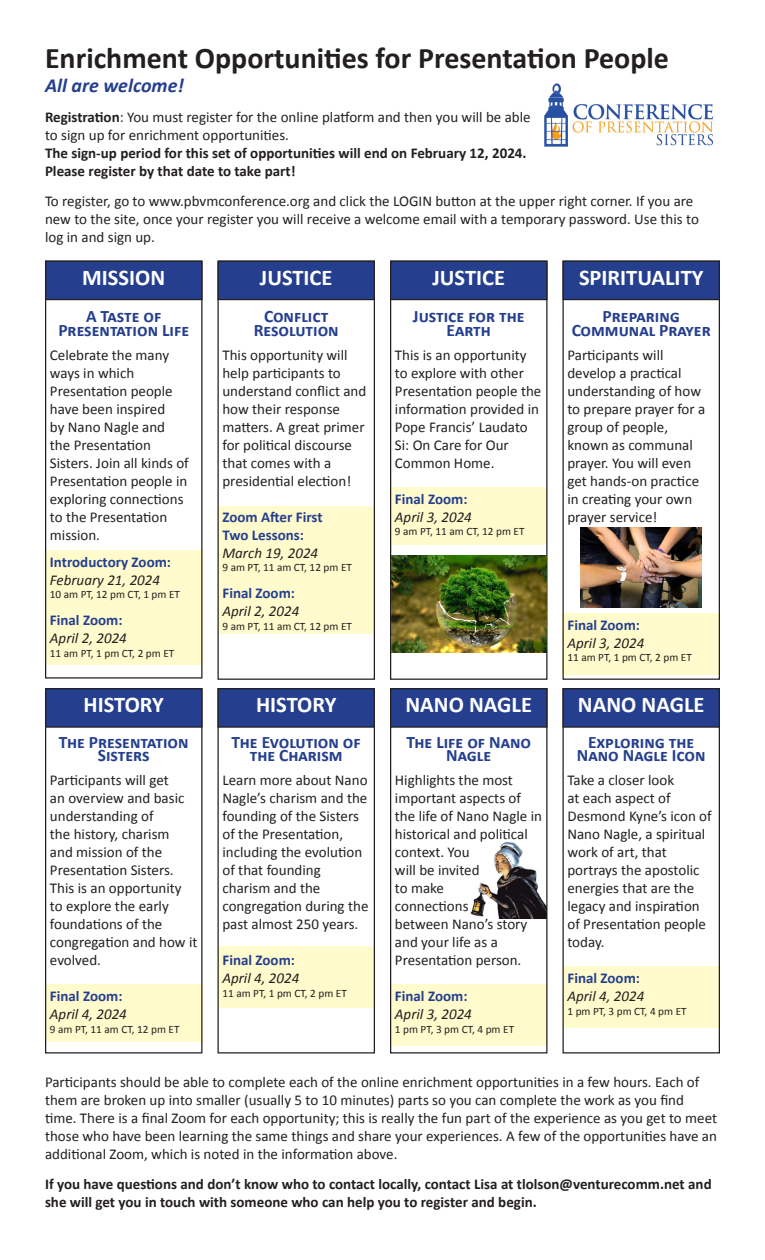
<style>
.page{position:relative;width:765px;height:1260px;background:#fff}
.page>*{position:absolute;margin:0;border:0;box-sizing:border-box;transform-origin:0 0}
.t1{font:700 30px "Calibri";color:#231f20}
.t2{font:700 22.5px "Calibri";color:#fff}
.t3{font:italic 700 20px "Calibri";color:#253f8e}
.t4{font:700 17.5px/13.8px "Calibri";color:#253f8e;text-align:center}
.t5{font:15px/18px "Calibri";color:#231f20}
.t6{font:700 15px/18px "Calibri";color:#231f20}
.t7{font:700 15px/18px "Calibri";color:#253f8e}
.t8{font:italic 15px "Calibri";color:#231f20}
.t9{font:11.25px "Calibri";color:#231f20}
.s1{font-weight:400}
</style>
<div class="page">
<div style="left:564px;top:966px;width:156px;height:61px;background:#fffbcc"></div>
<div style="left:390px;top:984px;width:158px;height:61px;background:#fffbcc"></div>
<div style="left:219px;top:946px;width:156px;height:62px;background:#fffbcc"></div>
<img style="left:470px;top:842px;width:76px;height:76px">
<div style="left:45px;top:984px;width:157px;height:57px;background:#fffbcc"></div>
<div style="left:562px;top:614px;width:158px;height:61px;background:#fffbcc"></div>
<div style="left:390px;top:488px;width:158px;height:57px;background:#fffbcc"></div>
<div style="left:219px;top:507px;width:156px;height:127px;background:#fffbcc"></div>
<div style="left:45px;top:551px;width:157px;height:114px;background:#fffbcc"></div>
<div style="left:45px;top:261px;width:157px;height:418px;border:1px solid #231f20"></div>
<div style="left:218px;top:261px;width:157px;height:419px;border:1px solid #231f20"></div>
<div style="left:390px;top:261px;width:158px;height:419px;border:1px solid #231f20"></div>
<div style="left:562px;top:261px;width:158px;height:419px;border:1px solid #231f20"></div>
<div style="left:46px;top:261px;width:156px;height:39px;background:#253f8e"></div>
<div style="left:45px;top:261px;width:157px;height:39px;border:1px solid #231f20"></div>
<div style="left:218px;top:261px;width:156px;height:39px;background:#253f8e"></div>
<div style="left:218px;top:261px;width:157px;height:39px;border:1px solid #231f20"></div>
<div style="left:391px;top:261px;width:156px;height:39px;background:#253f8e"></div>
<div style="left:390px;top:261px;width:158px;height:39px;border:1px solid #231f20"></div>
<div style="left:563px;top:261px;width:156px;height:39px;background:#253f8e"></div>
<div style="left:562px;top:261px;width:158px;height:39px;border:1px solid #231f20"></div>
<div style="left:45px;top:688px;width:157px;height:366px;border:1px solid #231f20"></div>
<div style="left:218px;top:688px;width:157px;height:366px;border:1px solid #231f20"></div>
<div style="left:390px;top:688px;width:158px;height:366px;border:1px solid #231f20"></div>
<div style="left:562px;top:688px;width:158px;height:366px;border:1px solid #231f20"></div>
<div style="left:46px;top:689px;width:156px;height:38px;background:#253f8e"></div>
<div style="left:45px;top:688px;width:157px;height:40px;border:1px solid #231f20"></div>
<div style="left:218px;top:689px;width:156px;height:38px;background:#253f8e"></div>
<div style="left:218px;top:688px;width:157px;height:40px;border:1px solid #231f20"></div>
<div style="left:391px;top:689px;width:156px;height:38px;background:#253f8e"></div>
<div style="left:390px;top:688px;width:158px;height:40px;border:1px solid #231f20"></div>
<div style="left:563px;top:689px;width:156px;height:38px;background:#253f8e"></div>
<div style="left:562px;top:688px;width:158px;height:40px;border:1px solid #231f20"></div>
<img style="left:544px;top:83px;width:170px;height:64px">
<img style="left:391px;top:555px;width:155px;height:97px">
<img style="left:581px;top:528px;width:121px;height:80px">
<p class="t1" style="left:45px;top:37px;width:625px">Enrichment Opportunities for Presentation People</p>
<p class="t3" style="left:45px;top:71px;width:141px">All are welcome!</p>
<p class="t6" style="left:45px;top:107px;width:487px">Registration<span class="s1">: You must register for the online platform and then you will be able to sign up for enrichment opportunities.<br></span>The sign-up period for this set of opportunities will end on February 12, 2024.<br>Please register by that date to take part!</p>
<p class="t5" style="left:45px;top:192px;width:655px">To register, go to www.pbvmconference.org and click the LOGIN button at the upper right corner. If you are new to the site, once your register you will receive a welcome email with a temporary password. Use this to log in and sign up.</p>
<p class="t2" style="left:82px;top:261px;width:85px">MISSION</p>
<p class="t2" style="left:260px;top:261px;width:74px">JUSTICE</p>
<p class="t2" style="left:432px;top:261px;width:74px">JUSTICE</p>
<p class="t2" style="left:579px;top:261px;width:126px">SPIRITUALITY</p>
<p class="t4" style="left:58px;top:309px;width:132px">A Taste of<br>Presentation Life</p>
<p class="t5" style="left:50px;top:345px;width:140px">Celebrate the many ways in which<br>Presentation people have been inspired<br>by Nano Nagle and the Presentation<br>Sisters. Join all kinds of<br>Presentation people in exploring connections to the Presentation mission.</p>
<p class="t7" style="left:50px;top:552px;width:123px">Introductory Zoom:</p>
<p class="t8" style="left:50px;top:569px;width:112px">February 21, 2024</p>
<p class="t9" style="left:50px;top:587px;width:132px">10 am PT, 12 pm CT, 1 pm ET</p>
<p class="t7" style="left:50px;top:611px;width:74px">Final Zoom:</p>
<p class="t8" style="left:50px;top:628px;width:78px">April 2, 2024</p>
<p class="t9" style="left:50px;top:645px;width:126px">11 am PT, 1 pm CT, 2 pm ET</p>
<p class="t4" style="left:254px;top:309px;width:87px">Conflict<br>Resolution</p>
<p class="t5" style="left:222px;top:345px;width:145px">This opportunity will help participants to understand conflict and how their response matters. A great primer for political discourse that comes with a presidential election!</p>
<p class="t7" style="left:222px;top:507px;width:102px">Zoom After First<br>Two Lessons:</p>
<p class="t8" style="left:222px;top:542px;width:97px">March 19, 2024</p>
<p class="t9" style="left:222px;top:560px;width:131px">9 am PT, 11 am CT, 12 pm ET</p>
<p class="t7" style="left:222px;top:584px;width:74px">Final Zoom:</p>
<p class="t8" style="left:222px;top:601px;width:78px">April 2, 2024</p>
<p class="t9" style="left:222px;top:618px;width:131px">9 am PT, 11 am CT, 12 pm ET</p>
<p class="t4" style="left:413px;top:309px;width:113px">Justice for the<br>Earth</p>
<p class="t5" style="left:395px;top:345px;width:148px">This is an opportunity to explore with other<br>Presentation people the information provided in<br>Pope Francis’ Laudato<br>Si: On Care for Our<br>Common Home.</p>
<p class="t7" style="left:395px;top:489px;width:74px">Final Zoom:</p>
<p class="t8" style="left:395px;top:506px;width:78px">April 3, 2024</p>
<p class="t9" style="left:395px;top:524px;width:131px">9 am PT, 11 am CT, 12 pm ET</p>
<p class="t4" style="left:572px;top:309px;width:141px">Preparing<br>Communal Prayer</p>
<p class="t5" style="left:567px;top:345px;width:139px">Participants will develop a practical understanding of how to prepare prayer for a group of people,</p>
<p class="t5" style="left:567px;top:435px;width:133px">known as communal prayer. You will even get hands-on practice in creating your own prayer service!</p>
<p class="t7" style="left:567px;top:615px;width:74px">Final Zoom:</p>
<p class="t8" style="left:567px;top:632px;width:78px">April 3, 2024</p>
<p class="t9" style="left:567px;top:650px;width:126px">11 am PT, 1 pm CT, 2 pm ET</p>
<p class="t2" style="left:84px;top:689px;width:82px">HISTORY</p>
<p class="t2" style="left:256px;top:689px;width:82px">HISTORY</p>
<p class="t2" style="left:405px;top:689px;width:128px">NANO NAGLE</p>
<p class="t2" style="left:578px;top:689px;width:128px">NANO NAGLE</p>
<p class="t4" style="left:59px;top:734px;width:131px">The Presentation<br>Sisters</p>
<p class="t5" style="left:50px;top:771px;width:136px">Participants will get an overview and basic understanding of<br>the history, charism and mission of the<br>Presentation Sisters.</p>
<p class="t5" style="left:50px;top:879px;width:149px">This is an opportunity to explore the early foundations of the congregation and how it evolved.</p>
<p class="t7" style="left:50px;top:987px;width:74px">Final Zoom:</p>
<p class="t8" style="left:50px;top:1004px;width:78px">April 4, 2024</p>
<p class="t9" style="left:50px;top:1021px;width:131px">9 am PT, 11 am CT, 12 pm ET</p>
<p class="t4" style="left:232px;top:734px;width:131px">The Evolution of the Charism</p>
<p class="t5" style="left:222px;top:771px;width:148px">Learn more about Nano<br>Nagle’s charism and the founding of the Sisters of the Presentation, including the evolution of that founding charism and the congregation during the past almost 250 years.</p>
<p class="t7" style="left:222px;top:951px;width:74px">Final Zoom:</p>
<p class="t8" style="left:222px;top:968px;width:78px">April 4, 2024</p>
<p class="t9" style="left:222px;top:985px;width:126px">11 am PT, 1 pm CT, 2 pm ET</p>
<p class="t4" style="left:406px;top:734px;width:126px">The Life of Nano<br>Nagle</p>
<p class="t5" style="left:395px;top:771px;width:149px">Highlights the most important aspects of the life of Nano Nagle in historical and political context. You</p>
<p class="t5" style="left:395px;top:861px;width:134px">will be invited<br>to make<br>connections<br>between Nano’s story and your life as a<br>Presentation person.</p>
<p class="t7" style="left:395px;top:987px;width:74px">Final Zoom:</p>
<p class="t8" style="left:395px;top:1004px;width:78px">April 3, 2024</p>
<p class="t9" style="left:395px;top:1021px;width:121px">1 pm PT, 3 pm CT, 4 pm ET</p>
<p class="t4" style="left:588px;top:734px;width:108px">Exploring the</p>
<p class="t4" style="left:577px;top:748px;width:130px">Nano Nagle Icon</p>
<p class="t5" style="left:567px;top:771px;width:146px">Take a closer look<br>at each aspect of<br>Desmond Kyne’s icon of<br>Nano Nagle, a spiritual work of art, that portrays the apostolic</p>
<p class="t5" style="left:567px;top:879px;width:140px">energies that are the legacy and inspiration of Presentation people today.</p>
<p class="t7" style="left:567px;top:969px;width:74px">Final Zoom:</p>
<p class="t8" style="left:567px;top:986px;width:78px">April 4, 2024</p>
<p class="t9" style="left:567px;top:1003px;width:121px">1 pm PT, 3 pm CT, 4 pm ET</p>
<p class="t5" style="left:45px;top:1072px;width:674px">Participants should be able to complete each of the online enrichment opportunities in a few hours. Each of them are broken up into smaller (usually 5 to 10 minutes) parts so you can complete the work as you find time. There is a final Zoom for each opportunity; this is really the fun part of the experience as you get to meet those who have been learning the same things and share your experiences. A few of the opportunities have an additional Zoom, which is noted in the information above.</p>
<p class="t6" style="left:45px;top:1174px;width:668px">If you have questions and don’t know who to contact locally, contact Lisa at tlolson@venturecomm.net and she will get you in touch with someone who can help you to register and begin.</p>
</div>
